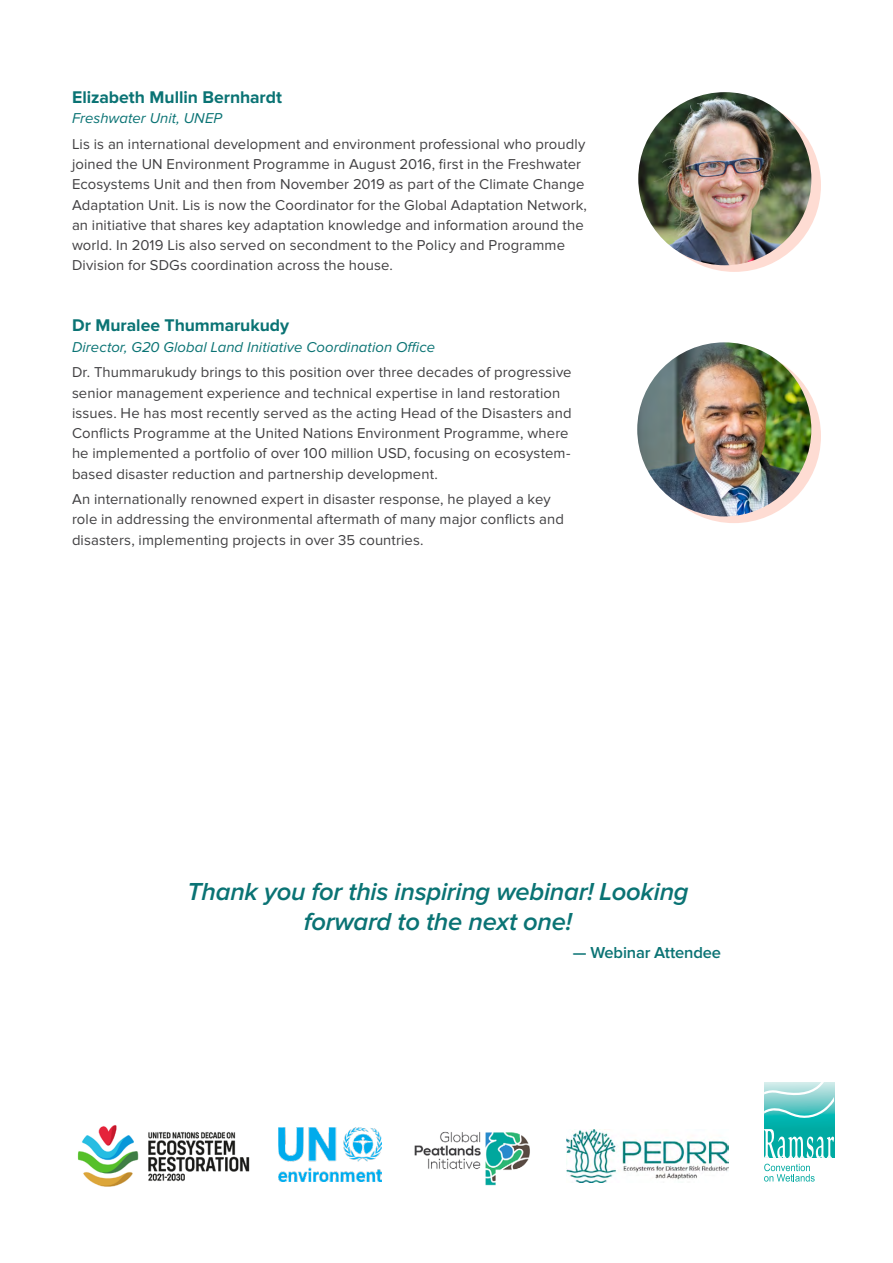
<style>
.page{position:relative;width:893px;height:1263px;background:#fff}
.page>*{position:absolute;margin:0;border:0;box-sizing:border-box;transform-origin:0 0}
.t1{font:italic 600 25.5px/29.7px "Proxima Nova";letter-spacing:-.01em;color:#0a7374;text-align:center}
.t2{font:700 17.55px "Proxima Nova";letter-spacing:-.005em;color:#0a7374}
.t3{font:600 16.5px "Proxima Nova";letter-spacing:-.01em;color:#0a7374}
.t4{font:14.85px/20.2px "Proxima Nova";letter-spacing:.01em;color:#414042}
.t5{font:italic 14.85px "Proxima Nova";letter-spacing:.005em;color:#0a7374}
</style>
<div class="page">
<div style="left:648px;top:99px;width:173px;height:173px;background:#fedcd3;border-radius:50%"></div>
<img style="left:638px;top:92px;width:173px;height:173px;border-radius:87px">
<div style="left:647px;top:349px;width:174px;height:174px;background:#fedcd3;border-radius:50%"></div>
<img style="left:637px;top:342px;width:174px;height:174px;border-radius:87px">
<img style="left:414px;top:1131px;width:116px;height:55px">
<div style="left:764px;top:1082px;width:70px;height:76px;background:#00b0ab"></div>
<svg style="left:764px;top:1129px;width:70px;height:29px"></svg>
<svg style="left:764px;top:1082px;width:70px;height:36px;background:#8dd6d4"></svg>
<svg style="left:764px;top:1164px;width:51px;height:17px"></svg>
<img style="left:567px;top:1129px;width:162px;height:54px">
<img style="left:278px;top:1127px;width:104px;height:54px">
<img style="left:77px;top:1125px;width:173px;height:62px">
<p class="t2" style="left:72px;top:87px;width:212px">Elizabeth Mullin Bernhardt</p>
<p class="t5" style="left:72px;top:111px;width:152px">Freshwater Unit, UNEP</p>
<p class="t4" style="left:72px;top:134px;width:516px">Lis is an international development and environment professional who proudly joined the UN Environment Programme in August 2016, first in the Freshwater Ecosystems Unit and then from November 2019 as part of the Climate Change Adaptation Unit. Lis is now the Coordinator for the Global Adaptation Network, an initiative that shares key adaptation knowledge and information around the world. In 2019 Lis also served on secondment to the Policy and Programme Division for SDGs coordination across the house.</p>
<p class="t2" style="left:72px;top:315px;width:219px">Dr Muralee Thummarukudy</p>
<p class="t5" style="left:72px;top:340px;width:365px">Director, G20 Global Land Initiative Coordination Office</p>
<p class="t4" style="left:72px;top:362px;width:501px">Dr. Thummarukudy brings to this position over three decades of progressive senior management experience and technical expertise in land restoration issues. He has most recently served as the acting Head of the Disasters and Conflicts Programme at the United Nations Environment Programme, where he implemented a portfolio of over 100 million USD, focusing on ecosystem&shy;based disaster reduction and partnership development.</p>
<p class="t4" style="left:72px;top:489px;width:493px">An internationally renowned expert in disaster response, he played a key role in addressing the environmental aftermath of many major conflicts and disasters, implementing projects in over 35 countries.</p>
<h1 class="t1" style="left:187px;top:878px;width:503px">Thank you for this inspiring webinar! Looking forward to the next one!</h1>
<p class="t3" style="left:573px;top:942px;width:150px">— Webinar Attendee</p>
</div>
